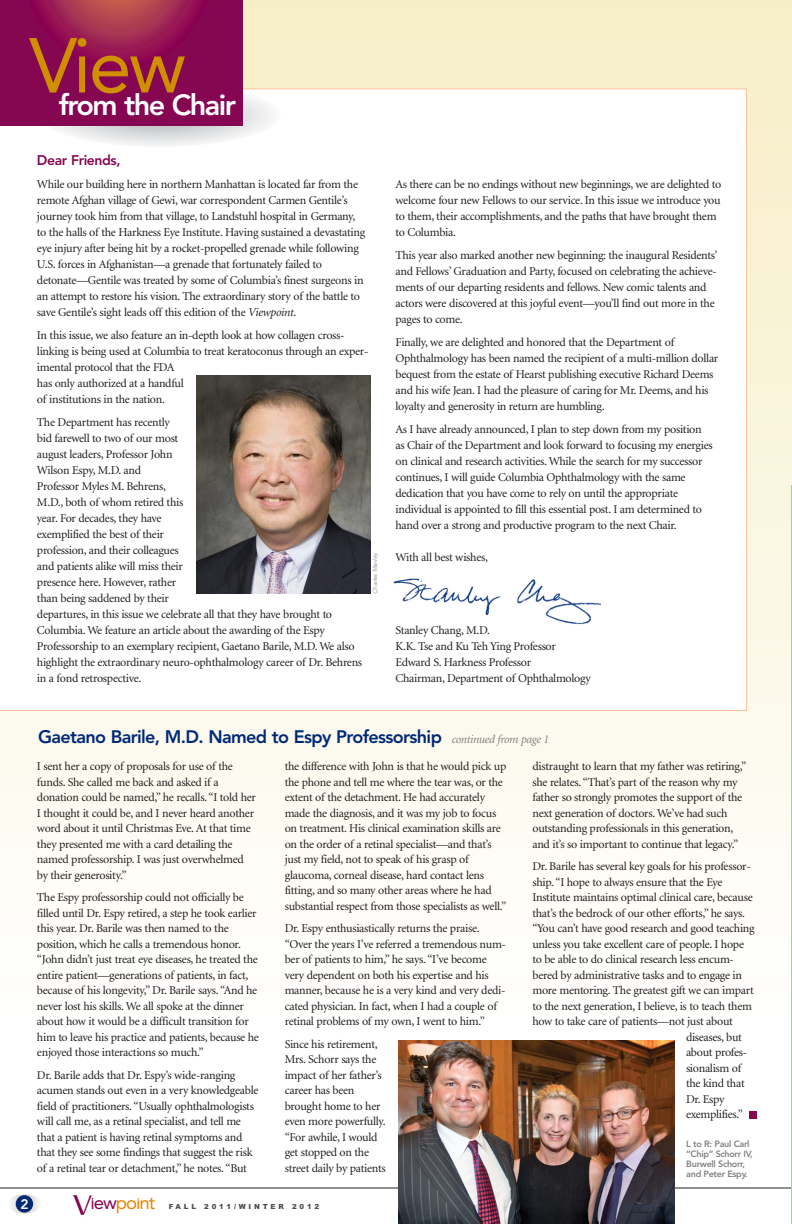
<style>
.page{position:relative;width:792px;height:1224px;background:#fff}
.page>*{position:absolute;margin:0;border:0;box-sizing:border-box;transform-origin:0 0}
.t1{font:77px "Avenir";color:#d08f00}
.t2{font:800 28.9px "Avenir";letter-spacing:-.055em;color:#fff}
.t3{font:18.6px "Avenir";letter-spacing:-.055em;color:#ec8300}
.t4{font:800 18px "Avenir";letter-spacing:-.035em;color:#002877}
.t5{font:800 14px "Avenir";letter-spacing:-.03em;color:#850751}
.t6{font:800 13.8px "Avenir";color:#fff}
.t7{font:12px/15.5px "Minion";letter-spacing:-.025em;color:#231f20}
.t8{font:800 9px/10px "Avenir";letter-spacing:-.035em;color:#808284}
.t9{font:900 7px "Arial";letter-spacing:.4em;color:#4c4f53}
.t10{font:italic 300 6px "Avenir";color:#808284;scale:1.06 1}
.s1{font-style:italic}
.s2{font-family:"Minion";font-weight:400;font-style:italic;font-size:12px;color:#808284}
.s3{font-family:"Minion";font-size:35.9px;color:#850751}
.s4{color:#850751}
</style>
<div class="page">
<div style="left:0;top:0;width:792px;height:1018px;background:linear-gradient(to bottom,#f6eec5,#fffffe)"></div>
<svg style="left:0;top:88px;width:747px;height:623px"></svg>
<svg style="left:8px;top:1194px;width:33px;height:19px"></svg>
<img style="left:197px;top:375px;width:173px;height:219px">
<div style="left:16px;top:1195px;width:17px;height:18px;background:#002877;border-radius:50%"></div>
<hr style="left:0;top:1188px;width:792px;height:1px;background:#231f20">
<svg style="left:390px;top:576px;width:216px;height:50px"></svg>
<img style="left:393px;top:578px;width:207px;height:47px">
<hr style="left:791px;top:0;width:1px;height:1018px;background:#f8f2d3">
<svg style="left:37px;top:83px;width:244px;height:64px"></svg>
<div style="left:0;top:0;width:243px;height:126px;background:#850751"></div>
<svg style="left:36px;top:0;width:165px;height:63px"></svg>
<div style="left:749px;top:1111px;width:7px;height:7px;background:#850751"></div>
<hr style="left:791px;top:485px;width:1px;height:739px;background:#b1c7ab">
<img style="left:399px;top:1041px;width:275px;height:183px">
<h1 class="t1" style="left:30px;top:34px;width:158px">View</h1>
<h2 class="t2" style="left:59px;top:93px;width:179px">from the Chair</h2>
<p class="t5" style="left:37px;top:155px;width:85px">Dear Friends,</p>
<p class="t7" style="left:37px;top:178px;width:330px;line-height:16px">While our building here in northern Manhattan is located far from the remote Afghan village of Gewi, war correspondent Carmen Gentile’s journey took him from that village, to Landstuhl hospital in Germany, to the halls of the Harkness Eye Institute. Having sustained a devastating eye injury after being hit by a rocket-propelled grenade while following U.S. forces in Afghanistan—a grenade that fortunately failed to detonate—Gentile was treated by some of Columbia’s finest surgeons in an attempt to restore his vision. The extraordinary story of the battle to save Gentile’s sight leads off this edition of the <span class="s1">Viewpoint</span>.</p>
<p class="t7" style="left:37px;top:329px;width:333px;line-height:16px">In this issue, we also feature an in-depth look at how collagen cross&shy;linking is being used at Columbia to treat keratoconus through an exper&shy;imental protocol that the FDA<br>has only authorized at a handful<br>of institutions in the nation.</p>
<p class="t7" style="left:37px;top:416px;width:327px;line-height:16px">The Department has recently<br>bid farewell to two of our most<br>august leaders, Professor John<br>Wilson Espy, M.D. and<br>Professor Myles M. Behrens,<br>M.D., both of whom retired this<br>year. For decades, they have<br>exemplified the best of their<br>profession, and their colleagues<br>and patients alike will miss their<br>presence here. However, rather<br>than being saddened by their<br>departures, in this issue we celebrate all that they have brought to Columbia. We feature an article about the awarding of the Espy Professorship to an exemplary recipient, Gaetano Barile, M.D. We also highlight the extraordinary neuro-ophthalmology career of Dr. Behrens in a fond retrospective.</p>
<p class="t10" style="left:373px;top:594px;width:40px;rotate:-90deg">Charles Manley</p>
<p class="t7" style="left:396px;top:178px;width:327px;line-height:16px">As there can be no endings without new beginnings, we are delighted to welcome four new Fellows to our service. In this issue we introduce you to them, their accomplishments, and the paths that have brought them to Columbia.</p>
<p class="t7" style="left:396px;top:249px;width:324px;line-height:16px">This year also marked another new beginning: the inaugural Residents’ and Fellows’ Graduation and Party, focused on celebrating the achieve&shy;ments of our departing residents and fellows. New comic talents and actors were discovered at this joyful event—you’ll find out more in the pages to come.</p>
<p class="t7" style="left:396px;top:336px;width:324px;line-height:16px">Finally, we are delighted and honored that the Department of Ophthalmology has been named the recipient of a multi-million dollar bequest from the estate of Hearst publishing executive Richard Deems and his wife Jean. I had the pleasure of caring for Mr. Deems, and his loyalty and generosity in return are humbling.</p>
<p class="t7" style="left:396px;top:423px;width:319px;line-height:16px">As I have already announced, I plan to step down from my position as Chair of the Department and look forward to focusing my energies on clinical and research activities. While the search for my successor continues, I will guide Columbia Ophthalmology with the same dedication that you have come to rely on until the appropriate individual is appointed to fill this essential post. I am determined to hand over a strong and productive program to the next Chair.</p>
<p class="t7" style="left:396px;top:551px;width:94px">With all best wishes,</p>
<p class="t7" style="left:396px;top:623px;width:197px;line-height:16px">Stanley Chang, M.D.<br>K.K. Tse and Ku Teh Ying Professor<br>Edward S. Harkness Professor<br>Chairman, Department of Ophthalmology</p>
<h3 class="t4" style="left:38px;top:729px;width:513px">Gaetano Barile, M.D. Named to Espy Professorship <span class="s2">continued from page 1</span></h3>
<p class="t7" style="left:37px;top:759px;width:221px">I sent her a copy of proposals for use of the funds. She called me back and asked if a donation could be named,” he recalls. “I told her I thought it could be, and I never heard another word about it until Christmas Eve. At that time they presented me with a card detailing the named professorship. I was just overwhelmed by their generosity.”</p>
<p class="t7" style="left:37px;top:890px;width:223px">The Espy professorship could not officially be filled until Dr. Espy retired, a step he took earlier this year. Dr. Barile was then named to the position, which he calls a tremendous honor. “John didn’t just treat eye diseases, he treated the entire patient—generations of patients, in fact, because of his longevity,” Dr. Barile says. “And he never lost his skills. We all spoke at the dinner about how it would be a difficult transition for him to leave his practice and patients, because he enjoyed those interactions so much.”</p>
<p class="t7" style="left:37px;top:1068px;width:223px">Dr. Barile adds that Dr. Espy’s wide-ranging acumen stands out even in a very knowledgeable field of practitioners. “Usually ophthalmologists will call me, as a retinal specialist, and tell me that a patient is having retinal symptoms and that they see some findings that suggest the risk of a retinal tear or detachment,” he notes. “But</p>
<p class="t7" style="left:285px;top:759px;width:223px">the difference with John is that he would pick up the phone and tell me where the tear was, or the extent of the detachment. He had accurately made the diagnosis, and it was my job to focus on treatment. His clinical examination skills are on the order of a retinal specialist—and that’s just my field, not to speak of his grasp of glaucoma, corneal disease, hard contact lens fitting, and so many other areas where he had substantial respect from those specialists as well.”</p>
<p class="t7" style="left:285px;top:921px;width:223px">Dr. Espy enthusiastically returns the praise. “Over the years I’ve referred a tremendous num&shy;ber of patients to him,” he says. “I’ve become very dependent on both his expertise and his manner, because he is a very kind and very dedi&shy;cated physician. In fact, when I had a couple of retinal problems of my own, I went to him.”</p>
<p class="t7" style="left:285px;top:1037px;width:103px">Since his retirement,<br>Mrs. Schorr says the impact of her father’s career has been brought home to her even more powerfully. “For awhile, I would get stopped on the street daily by patients</p>
<p class="t6" style="left:20px;top:1198px;width:10px">2</p>
<h3 class="t3" style="left:71px;top:1195px;width:86px"><span class="s3">V</span><span class="s4">ıew</span>poınt</h3>
<p class="t9" style="left:169px;top:1203px;width:152px">FALL 2011/WINTER 2012</p>
<p class="t7" style="left:532px;top:759px;width:215px">distraught to learn that my father was retiring,” she relates. “That’s part of the reason why my father so strongly promotes the support of the next generation of doctors. We’ve had such outstanding professionals in this generation, and it’s so important to continue that legacy.”</p>
<p class="t7" style="left:532px;top:859px;width:220px">Dr. Barile has several key goals for his professor-</p>
<p class="t7" style="left:532px;top:875px;width:192px">ship. “I hope to always ensure that the Eye</p>
<p class="t7" style="left:532px;top:890px;width:222px">Institute maintains optimal clinical care, because</p>
<p class="t7" style="left:532px;top:906px;width:214px">that’s the bedrock of our other efforts,” he says.</p>
<p class="t7" style="left:532px;top:921px;width:224px">“You can’t have good research and good teaching</p>
<p class="t7" style="left:532px;top:937px;width:213px">unless you take excellent care of people. I hope</p>
<p class="t7" style="left:532px;top:952px;width:203px">to be able to do clinical research less encum-</p>
<p class="t7" style="left:532px;top:968px;width:211px">bered by administrative tasks and to engage in</p>
<p class="t7" style="left:532px;top:983px;width:223px">more mentoring. The greatest gift we can impart</p>
<p class="t7" style="left:532px;top:999px;width:221px">to the next generation, I believe, is to teach them</p>
<p class="t7" style="left:532px;top:1014px;width:202px">how to take care of patients—not just about</p>
<p class="t7" style="left:686px;top:1030px;width:58px">diseases, but</p>
<p class="t7" style="left:686px;top:1045px;width:63px">about profes-</p>
<p class="t7" style="left:686px;top:1061px;width:57px">sionalism of</p>
<p class="t7" style="left:686px;top:1076px;width:60px">the kind that</p>
<p class="t7" style="left:686px;top:1092px;width:40px">Dr. Espy</p>
<p class="t7" style="left:686px;top:1107px;width:59px">exemplifies.”</p>
<p class="t8" style="left:686px;top:1140px;width:68px">L to R: Paul Carl “Chip” Schorr IV,<br>Burwell Schorr, and Peter Espy.</p>
</div>
